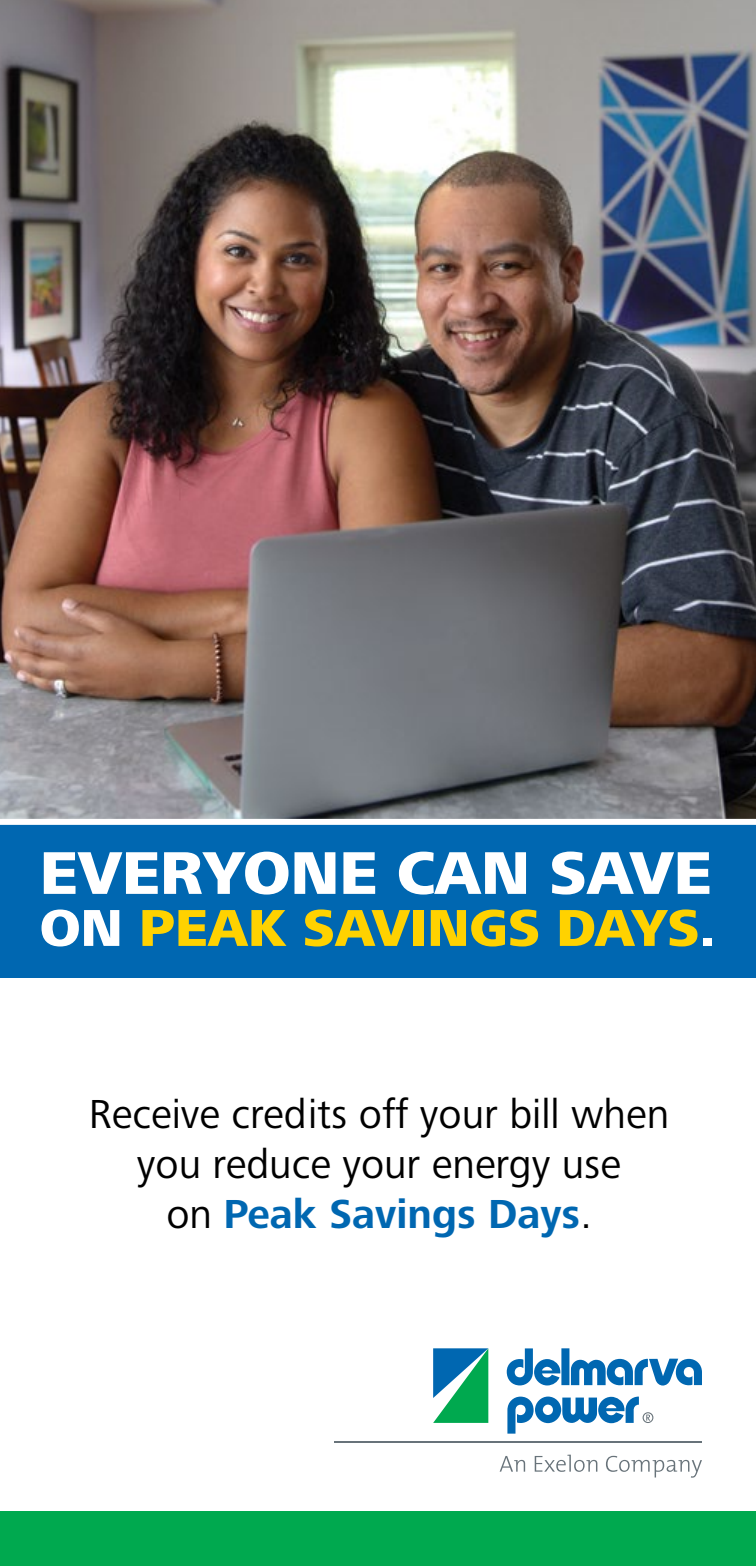
<style>
.page{position:relative;width:756px;height:1566px;background:#fff}
.page>*{position:absolute;margin:0;border:0;box-sizing:border-box;transform-origin:0 0}
.t1{font:800 62.4px "Frutiger Next Pro";color:#fff}
.t2{font:800 53.7px "Frutiger Next Pro";color:#ffd200}
.t3{font:42px/50.4px "Frutiger Next Pro";color:#000;text-align:center}
.s1{color:#fff}
.s2{font-weight:700;color:#0067b1}
</style>
<div class="page">
<div style="left:0;top:1511px;width:756px;height:55px;background:#00a94f"></div>
<img style="left:0;top:0;width:756px;height:819px">
<div style="left:0;top:822px;width:756px;height:155px;background:#0067b1"></div>
<svg style="left:500px;top:1455px;width:202px;height:23px"></svg>
<hr style="left:334px;top:1441px;width:368px;height:2px;background:#68737a">
<svg style="left:507px;top:1348px;width:195px;height:86px"></svg>
<svg style="left:433px;top:1348px;width:55px;height:75px;background:#2ca28e"></svg>
<div style="left:0;top:819px;width:756px;height:6px;background:#fff"></div>
<h1 class="t1" style="left:40px;top:837px;width:673px">EVERYONE CAN SAVE</h1>
<p class="t2" style="left:40px;top:897px;width:678px"><span class="s1">ON</span> PEAK SAVINGS DAYS<span class="s1">.</span></p>
<p class="t3" style="left:89px;top:1088px;width:582px">Receive credits off your bill when you reduce your energy use<br>on <span class="s2">Peak Savings Days</span>.</p>
</div>
